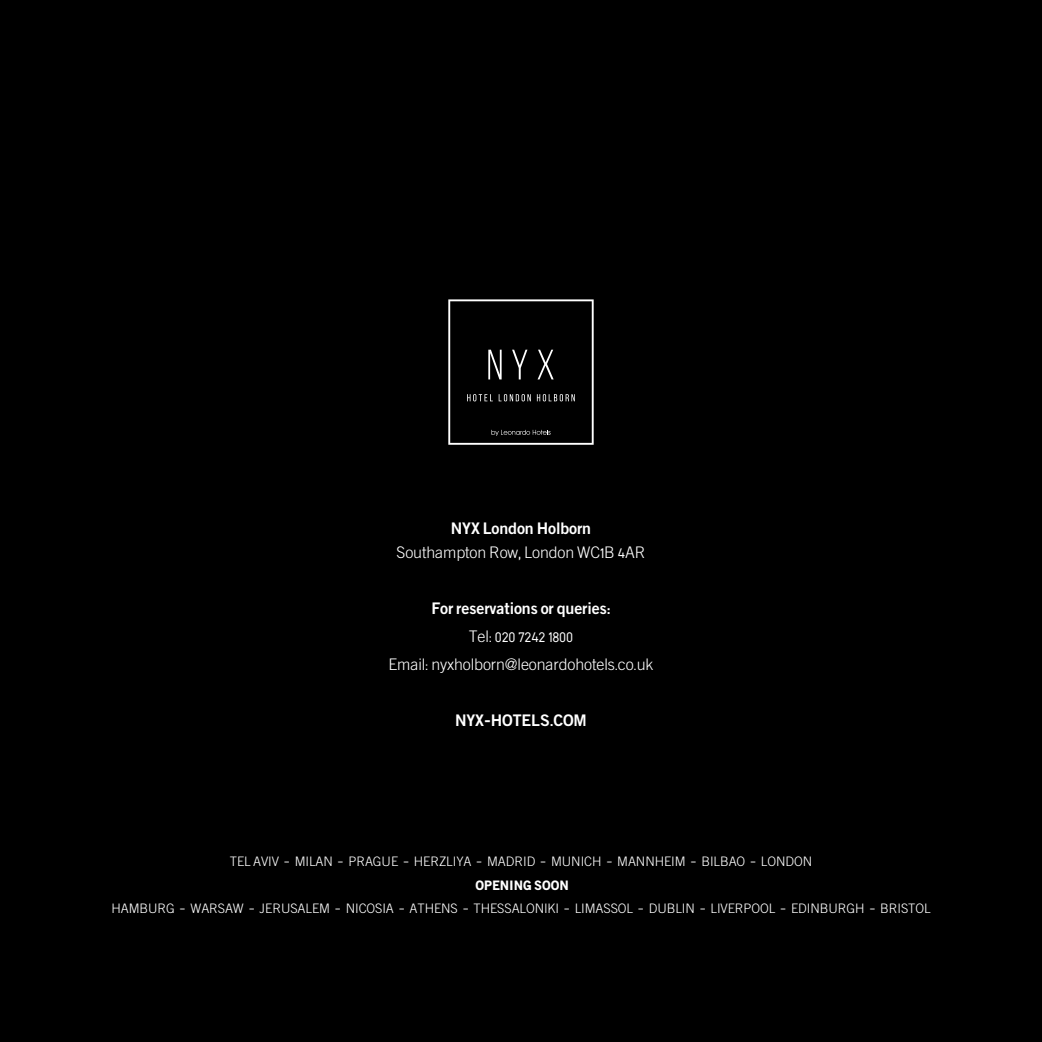
<style>
.page{position:relative;width:1042px;height:1042px;background:#000}
.page>*{position:absolute;margin:0;border:0;box-sizing:border-box;transform-origin:0 0}
.t1{font:300 19.25px/28px "Next Exit FOT";letter-spacing:-.005em;color:#fff;text-align:center}
.t2{font:19.25px "Next Exit FOT";letter-spacing:-.005em;color:#fff}
.t3{font:300 15.75px "Next Exit FOT";letter-spacing:-.005em;color:#fff}
.t4{font:700 15.75px "Next Exit FOT";letter-spacing:-.005em;color:#fff}
</style>
<div class="page">
<svg style="left:448px;top:299px;width:146px;height:146px"></svg>
<p class="t2" style="left:451px;top:521px;width:142px">NYX London Holborn</p>
<p class="t1" style="left:397px;top:540px;width:250px">Southampton Row, London WC1B 4AR</p>
<p class="t2" style="left:431px;top:600px;width:181px">For reservations or queries:</p>
<p class="t1" style="left:388px;top:624px;width:266px">Tel: 020 7242 1800<br>Email: nyxholborn@leonardohotels.co.uk</p>
<p class="t2" style="left:455px;top:712px;width:133px">NYX-HOTELS.COM</p>
<p class="t3" style="left:230px;top:854px;width:584px">TEL AVIV – MILAN – PRAGUE – HERZLIYA – MADRID – MUNICH – MANNHEIM – BILBAO – LONDON</p>
<p class="t4" style="left:475px;top:878px;width:95px">OPENING SOON</p>
<p class="t3" style="left:111px;top:902px;width:821px">HAMBURG – WARSAW – JERUSALEM – NICOSIA – ATHENS – THESSALONIKI – LIMASSOL – DUBLIN – LIVERPOOL – EDINBURGH – BRISTOL</p>
</div>
